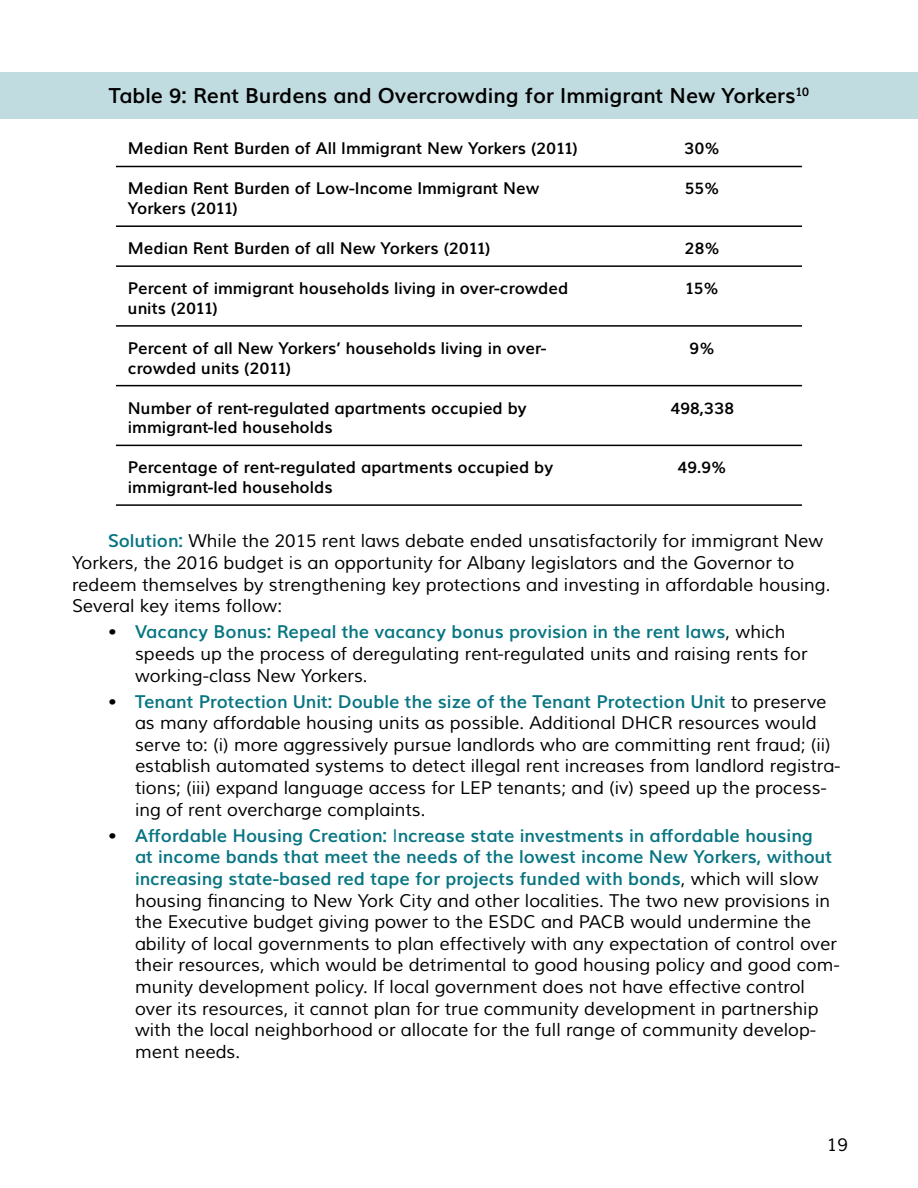
<style>
.page{position:relative;width:918px;height:1188px;background:#fff}
.page>*{position:absolute;margin:0;border:0;box-sizing:border-box;transform-origin:0 0}
.t1{font:700 21px "Muli";color:#000}
.t2{font:18px/21.6px "Muli";color:#000}
.t3{font:700 16.5px/19.8px "Muli";color:#000}
.s1{font-weight:700;color:#087582}
.s2{color:#087582}
</style>
<div class="page">
<div style="left:0;top:72px;width:918px;height:47px;background:#c1dce0"></div>
<hr style="left:116px;top:166px;width:487px;height:1px;background:#000">
<hr style="left:603px;top:166px;width:199px;height:1px;background:#000">
<hr style="left:116px;top:225px;width:487px;height:2px;background:#000">
<hr style="left:603px;top:225px;width:199px;height:2px;background:#000">
<hr style="left:116px;top:265px;width:487px;height:2px;background:#000">
<hr style="left:603px;top:265px;width:199px;height:2px;background:#000">
<hr style="left:116px;top:325px;width:487px;height:2px;background:#000">
<hr style="left:603px;top:325px;width:199px;height:2px;background:#000">
<hr style="left:116px;top:385px;width:487px;height:1px;background:#000">
<hr style="left:603px;top:385px;width:199px;height:1px;background:#000">
<hr style="left:116px;top:445px;width:487px;height:1px;background:#000">
<hr style="left:603px;top:445px;width:199px;height:1px;background:#000">
<hr style="left:116px;top:504px;width:487px;height:2px;background:#000">
<hr style="left:603px;top:504px;width:199px;height:2px;background:#000">
<p class="t1" style="left:109px;top:84px;width:702px">Table 9: Rent Burdens and Overcrowding for Immigrant New Yorkers<sup>10</sup></p>
<p class="t3" style="left:128px;top:140px;width:451px">Median Rent Burden of All Immigrant New Yorkers (2011)</p>
<p class="t3" style="left:684px;top:140px;width:38px">30%</p>
<p class="t3" style="left:128px;top:179px;width:413px">Median Rent Burden of Low-Income Immigrant New<br>Yorkers (2011)</p>
<p class="t3" style="left:685px;top:179px;width:37px">55%</p>
<p class="t3" style="left:128px;top:239px;width:364px">Median Rent Burden of all New Yorkers (2011)</p>
<p class="t3" style="left:685px;top:239px;width:37px">28%</p>
<p class="t3" style="left:128px;top:279px;width:442px">Percent of immigrant households living in over-crowded units (2011)</p>
<p class="t3" style="left:686px;top:279px;width:35px">15%</p>
<p class="t3" style="left:128px;top:339px;width:420px">Percent of all New Yorkers’ households living in over&shy;crowded units (2011)</p>
<p class="t3" style="left:690px;top:339px;width:27px">9%</p>
<p class="t3" style="left:128px;top:399px;width:400px">Number of rent-regulated apartments occupied by immigrant-led households</p>
<p class="t3" style="left:671px;top:399px;width:65px">498,338</p>
<p class="t3" style="left:128px;top:458px;width:427px">Percentage of rent-regulated apartments occupied by immigrant-led households</p>
<p class="t3" style="left:678px;top:458px;width:51px">49.9%</p>
<p class="t2" style="left:72px;top:531px;width:760px;text-indent:36px"><span class="s1">Solution:</span> While the 2015 rent laws debate ended unsatisfactorily for immigrant New Yorkers, the 2016 budget is an opportunity for Albany legislators and the Governor to redeem themselves by strengthening key protections and investing in affordable housing.<br>Several key items follow:</p>
<p class="t2" style="left:135px;top:622px;width:674px;text-indent:-27px">• <span class="s1">Vacancy Bonus: Repeal the vacancy bonus provision in the rent laws</span>, which speeds up the process of deregulating rent-regulated units and raising rents for working-class New Yorkers.</p>
<p class="t2" style="left:135px;top:691px;width:707px;text-indent:-27px">• <span class="s1">Tenant Protection Unit: Double the size of the Tenant Protection Unit</span> to preserve as many affordable housing units as possible. Additional DHCR resources would serve to: (i) more aggressively pursue landlords who are committing rent fraud; (ii) establish automated systems to detect illegal rent increases from landlord registra&shy;tions; (iii) expand language access for LEP tenants; and (iv) speed up the process&shy;ing of rent overcharge complaints.</p>
<p class="t2" style="left:135px;top:825px;width:706px;text-indent:-27px">• <span class="s1">Affordable Housing Creation:</span> <span class="s2">I</span><span class="s1">ncrease state investments in affordable housing<br>at income bands that meet the needs of the lowest income New Yorkers, without increasing state-based red tape for projects funded with bonds</span>, which will slow housing financing to New York City and other localities. The two new provisions in the Executive budget giving power to the ESDC and PACB would undermine the ability of local governments to plan effectively with any expectation of control over their resources, which would be detrimental to good housing policy and good com&shy;munity development policy. If local government does not have effective control over its resources, it cannot plan for true community development in partnership with the local neighborhood or allocate for the full range of community develop&shy;ment needs.</p>
<p class="t2" style="left:827px;top:1135px;width:22px">19</p>
</div>
